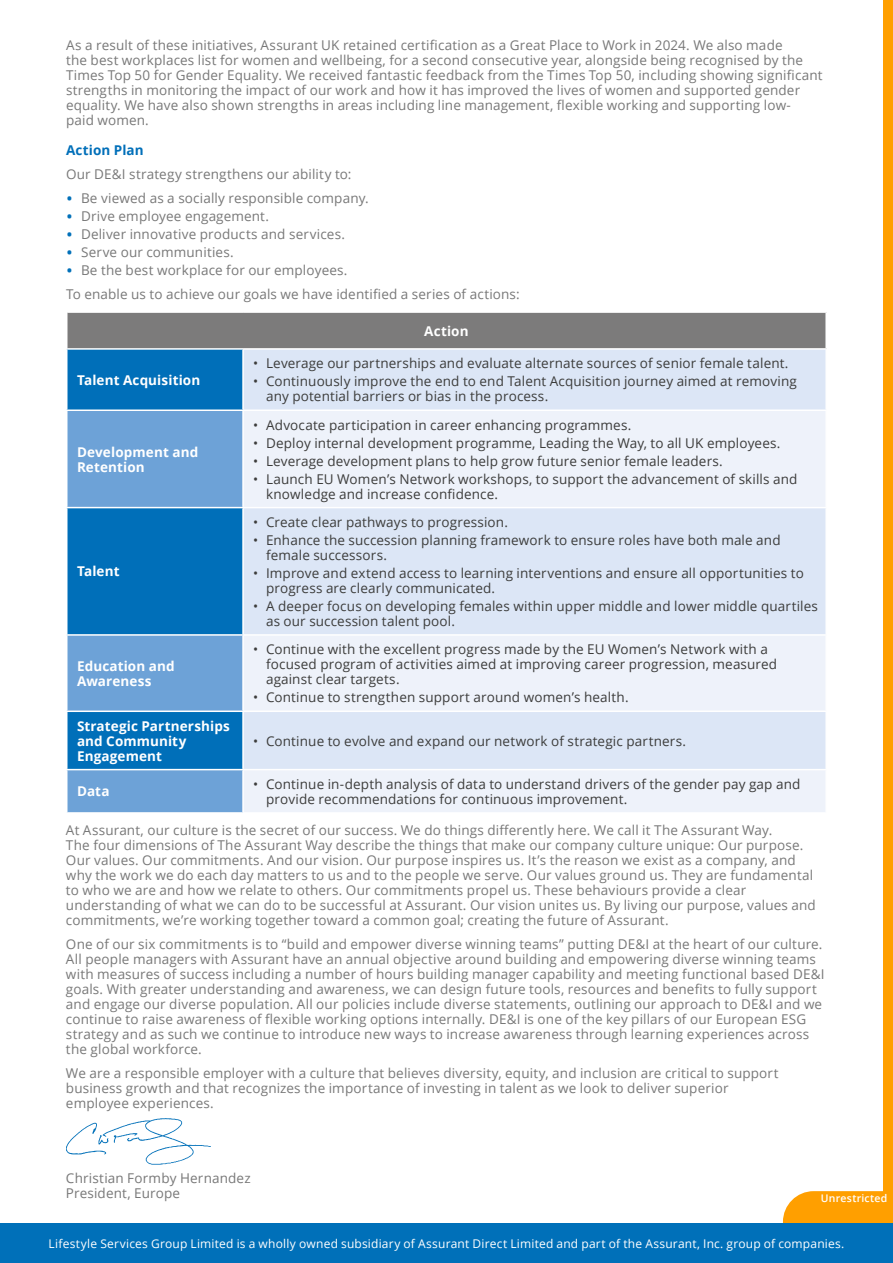
<style>
.page{position:relative;width:893px;height:1263px;background:#fff}
.page>*{position:absolute;margin:0;border:0;box-sizing:border-box;transform-origin:0 0}
.t1{font:13.5px/15px "Open Sans";letter-spacing:.01em;color:#787878}
.t2{font:13.5px/15px "Open Sans";letter-spacing:.01em;color:#3c3c3b}
.t3{font:700 13.5px/15px "Open Sans";letter-spacing:.01em;color:#fff}
.t4{font:700 13.5px "Open Sans";letter-spacing:.01em;color:#006fb9}
.t5{font:12px "Open Sans";letter-spacing:.015em;color:#fff}
.t6{font:600 10.5px "Open Sans";letter-spacing:.02em;color:#fff}
.s1{font-size:18px;color:#0070b9}
</style>
<div class="page">
<div style="left:67px;top:312px;width:759px;height:37px;background:#7c7b7b"></div>
<div style="left:68px;top:350px;width:174px;height:59px;background:#006fb9"></div>
<div style="left:244px;top:350px;width:581px;height:59px;background:#dce6f6"></div>
<svg style="left:68px;top:411px;width:174px;height:401px;fill:#6da2d7"></svg>
<svg style="left:244px;top:411px;width:581px;height:401px;fill:#eef2fa"></svg>
<hr style="left:66px;top:311px;width:177px;height:2px;background:#fff">
<hr style="left:66px;top:313px;width:2px;height:35px;background:#fff">
<hr style="left:243px;top:311px;width:584px;height:2px;background:#fff">
<hr style="left:825px;top:313px;width:2px;height:35px;background:#fff">
<hr style="left:66px;top:348px;width:177px;height:2px;background:#fff">
<hr style="left:243px;top:348px;width:584px;height:2px;background:#fff">
<hr style="left:66px;top:507px;width:177px;height:1px;background:#fff">
<hr style="left:243px;top:507px;width:584px;height:1px;background:#fff">
<hr style="left:66px;top:634px;width:177px;height:2px;background:#fff">
<hr style="left:243px;top:634px;width:584px;height:2px;background:#fff">
<hr style="left:66px;top:710px;width:177px;height:2px;background:#fff">
<hr style="left:243px;top:710px;width:584px;height:2px;background:#fff">
<hr style="left:66px;top:769px;width:177px;height:1px;background:#fff">
<hr style="left:243px;top:769px;width:584px;height:1px;background:#fff">
<svg style="left:66px;top:1118px;width:145px;height:47px"></svg>
<div style="left:883px;top:1px;width:10px;height:1261px;background:#ff9f00"></div>
<svg style="left:783px;top:1191px;width:110px;height:33px"></svg>
<div style="left:0;top:1224px;width:893px;height:39px;background:#0070b9"></div>
<p class="t1" style="left:66px;top:38px;width:758px">As a result of these initiatives, Assurant UK retained certification as a Great Place to Work in 2024. We also made<br>the best workplaces list for women and wellbeing, for a second consecutive year, alongside being recognised by the Times Top 50 for Gender Equality. We received fantastic feedback from the Times Top 50, including showing significant strengths in monitoring the impact of our work and how it has improved the lives of women and supported gender equality. We have also shown strengths in areas including line management, flexible working and supporting low-<br>paid women.</p>
<p class="t4" style="left:66px;top:141px;width:79px">Action Plan</p>
<p class="t1" style="left:66px;top:167px;width:287px">Our DE&amp;I strategy strengthens our ability to:</p>
<p class="t1" style="left:66px;top:191px;width:304px"><span class="s1">•</span> Be viewed as a socially responsible company.</p>
<p class="t1" style="left:66px;top:209px;width:205px"><span class="s1">•</span> Drive employee engagement.</p>
<p class="t1" style="left:66px;top:227px;width:280px"><span class="s1">•</span> Deliver innovative products and services.</p>
<p class="t1" style="left:66px;top:245px;width:169px"><span class="s1">•</span> Serve our communities.</p>
<p class="t1" style="left:66px;top:258px;width:455px;line-height:24px"><span class="s1">•</span> Be the best workplace for our employees.<br>To enable us to achieve our goals we have identified a series of actions:</p>
<p class="t3" style="left:424px;top:323px;width:46px">Action</p>
<p class="t3" style="left:77px;top:372px;width:125px">Talent Acquisition</p>
<p class="t2" style="left:253px;top:355px;width:537px">• Leverage our partnerships and evaluate alternate sources of senior female talent.</p>
<p class="t2" style="left:266px;top:373px;width:532px;text-indent:-13px">• Continuously improve the end to end Talent Acquisition journey aimed at removing any potential barriers or bias in the process.</p>
<p class="t3" style="left:77px;top:444px;width:123px">Development and<br>Retention</p>
<p class="t3" style="left:77px;top:564px;width:44px">Talent</p>
<p class="t3" style="left:77px;top:658px;width:99px">Education and<br>Awareness</p>
<p class="t3" style="left:77px;top:718px;width:154px">Strategic Partnerships and Community<br>Engagement</p>
<p class="t2" style="left:253px;top:417px;width:380px">• Advocate participation in career enhancing programmes.</p>
<p class="t2" style="left:253px;top:435px;width:529px">• Deploy internal development programme, Leading the Way, to all UK employees.</p>
<p class="t2" style="left:253px;top:453px;width:471px">• Leverage development plans to help grow future senior female leaders.</p>
<p class="t2" style="left:266px;top:471px;width:533px;text-indent:-13px">• Launch EU Women’s Network workshops, to support the advancement of skills and knowledge and increase confidence.</p>
<p class="t2" style="left:253px;top:514px;width:256px">• Create clear pathways to progression.</p>
<p class="t2" style="left:266px;top:532px;width:516px;text-indent:-13px">• Enhance the succession planning framework to ensure roles have both male and female successors.</p>
<p class="t2" style="left:266px;top:565px;width:539px;text-indent:-13px">• Improve and extend access to learning interventions and ensure all opportunities to progress are clearly communicated.</p>
<p class="t2" style="left:266px;top:598px;width:553px;text-indent:-13px">• A deeper focus on developing females within upper middle and lower middle quartiles as our succession talent pool.</p>
<p class="t2" style="left:266px;top:641px;width:513px;text-indent:-13px">• Continue with the excellent progress made by the EU Women’s Network with a focused program of activities aimed at improving career progression, measured against clear targets.</p>
<p class="t2" style="left:253px;top:689px;width:377px">• Continue to strengthen support around women’s health.</p>
<p class="t2" style="left:253px;top:733px;width:434px">• Continue to evolve and expand our network of strategic partners.</p>
<p class="t3" style="left:77px;top:784px;width:34px">Data</p>
<p class="t2" style="left:266px;top:776px;width:536px;text-indent:-13px">• Continue in-depth analysis of data to understand drivers of the gender pay gap and provide recommendations for continuous improvement.</p>
<p class="t1" style="left:66px;top:822px;width:751px">At Assurant, our culture is the secret of our success. We do things differently here. We call it The Assurant Way.<br>The four dimensions of The Assurant Way describe the things that make our company culture unique: Our purpose.<br>Our values. Our commitments. And our vision. Our purpose inspires us. It’s the reason we exist as a company, and why the work we do each day matters to us and to the people we serve. Our values ground us. They are fundamental to who we are and how we relate to others. Our commitments propel us. These behaviours provide a clear understanding of what we can do to be successful at Assurant. Our vision unites us. By living our purpose, values and commitments, we’re working together toward a common goal; creating the future of Assurant.</p>
<p class="t1" style="left:66px;top:936px;width:760px">One of our six commitments is to “build and empower diverse winning teams” putting DE&amp;I at the heart of our culture.<br>All people managers with Assurant have an annual objective around building and empowering diverse winning teams with measures of success including a number of hours building manager capability and meeting functional based DE&amp;I goals. With greater understanding and awareness, we can design future tools, resources and benefits to fully support and engage our diverse population. All our policies include diverse statements, outlining our approach to DE&amp;I and we continue to raise awareness of flexible working options internally. DE&amp;I is one of the key pillars of our European ESG strategy and as such we continue to introduce new ways to increase awareness through learning experiences across the global workforce.</p>
<p class="t1" style="left:66px;top:1065px;width:714px">We are a responsible employer with a culture that believes diversity, equity, and inclusion are critical to support business growth and that recognizes the importance of investing in talent as we look to deliver superior employee experiences.</p>
<p class="t1" style="left:66px;top:1170px;width:186px">Christian Formby Hernandez<br>President, Europe</p>
<p class="t6" style="left:821px;top:1191px;width:68px">Unrestricted</p>
<p class="t5" style="left:49px;top:1235px;width:797px">Lifestyle Services Group Limited is a wholly owned subsidiary of Assurant Direct Limited and part of the Assurant, Inc. group of companies.</p>
</div>
